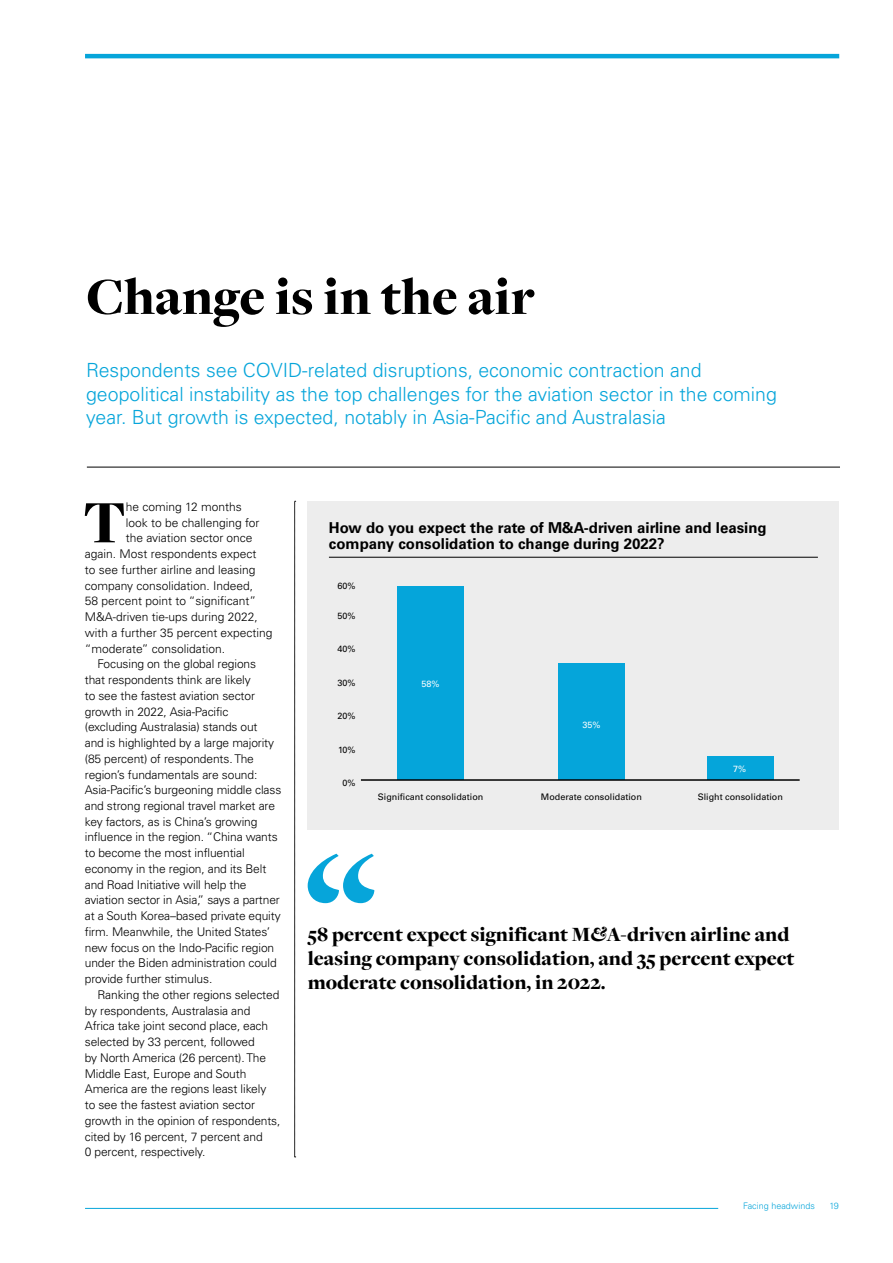
<style>
.page{position:relative;width:893px;height:1263px;background:#fff}
.page>*{position:absolute;margin:0;border:0;box-sizing:border-box;transform-origin:0 0}
.t1{font:900 62.4px "Freight Disp Pro";color:#000}
.t2{font:900 54px "Freight Disp Pro";color:#000}
.t3{font:900 21px/24px "Freight Disp Pro";color:#000}
.t4{font:300 19.5px/23.7px "Univers LT Pro 45";color:#06a5da}
.t5{font:700 15px/15.8px "Univers LT Pro 65";color:#000}
.t6{font:300 12px "Univers LT Pro 45";letter-spacing:-.01em;color:#000}
.t7{font:9px "Univers LT Pro 55 Roman";color:#000}
.t8{font:300 9px "Univers LT Pro 45";color:#06a5da}
.t9{font:9px "Univers LT Pro 55 Roman";color:#fff}
.s1{font-style:italic}
</style>
<div class="page">
<hr style="left:85px;top:1208px;width:633px;height:1px;background:#06a5da">
<hr style="left:85px;top:54px;width:754px;height:4px;background:#06a5da">
<hr style="left:87px;top:467px;width:753px;height:1px;background:#000">
<svg style="left:294px;top:501px;width:2px;height:657px"></svg>
<div style="left:308px;top:501px;width:531px;height:328px;background:#ededed"></div>
<hr style="left:329px;top:557px;width:489px;height:1px;background:#000">
<div style="left:397px;top:586px;width:67px;height:194px;background:#05a5da"></div>
<div style="left:558px;top:663px;width:67px;height:117px;background:#05a5da"></div>
<div style="left:707px;top:757px;width:67px;height:23px;background:#05a5da"></div>
<hr style="left:361px;top:779px;width:439px;height:2px;background:#000">
<svg style="left:308px;top:854px;width:66px;height:49px"></svg>
<h2 class="t2" style="left:86px;top:261px;width:450px">Change is in the air</h2>
<h3 class="t4" style="left:86px;top:358px;width:692px">Respondents see COVID-related disruptions, economic contraction and geopolitical instability as the top challenges for the aviation sector in the coming year. But growth is expected, notably in Asia-Pacific and Australasia</h3>
<h1 class="t1" style="left:83px;top:481px;width:44px">T</h1>
<p class="t6" style="left:126px;top:499px;width:118px">he coming 12 months</p>
<p class="t6" style="left:126px;top:515px;width:135px">look to be challenging for</p>
<p class="t6" style="left:126px;top:531px;width:128px">the aviation sector once</p>
<p class="t6" style="left:85px;top:546px;width:173px">again. Most respondents expect</p>
<p class="t6" style="left:85px;top:562px;width:172px">to see further airline and leasing</p>
<p class="t6" style="left:85px;top:578px;width:170px">company consolidation. Indeed,</p>
<p class="t6" style="left:85px;top:594px;width:173px">58 percent point to “significant”</p>
<p class="t6" style="left:85px;top:609px;width:175px">M&amp;A-driven tie-ups during 2022,</p>
<p class="t6" style="left:85px;top:625px;width:189px">with a further 35 percent expecting</p>
<p class="t6" style="left:85px;top:641px;width:142px">“moderate” consolidation.</p>
<p class="t6" style="left:98px;top:657px;width:160px">Focusing on the global regions</p>
<p class="t6" style="left:85px;top:672px;width:167px">that respondents think are likely</p>
<p class="t6" style="left:85px;top:688px;width:172px">to see the fastest aviation sector</p>
<p class="t6" style="left:85px;top:704px;width:145px">growth in 2022, Asia-Pacific</p>
<p class="t6" style="left:85px;top:720px;width:174px">(excluding Australasia) stands out</p>
<p class="t6" style="left:85px;top:735px;width:191px">and is highlighted by a large majority</p>
<p class="t6" style="left:85px;top:751px;width:171px">(85 percent) of respondents. The</p>
<p class="t6" style="left:85px;top:767px;width:174px">region’s fundamentals are sound:</p>
<p class="t6" style="left:85px;top:783px;width:198px">Asia-Pacific’s burgeoning middle class</p>
<p class="t6" style="left:85px;top:798px;width:192px">and strong regional travel market are</p>
<p class="t6" style="left:85px;top:814px;width:174px">key factors, as is China’s growing</p>
<p class="t6" style="left:85px;top:830px;width:194px">influence in the region. “China wants</p>
<p class="t6" style="left:85px;top:846px;width:161px">to become the most influential</p>
<p class="t6" style="left:85px;top:861px;width:183px">economy in the region, and its Belt</p>
<p class="t6" style="left:85px;top:877px;width:163px">and Road Initiative will help the</p>
<p class="t6" style="left:85px;top:893px;width:197px">aviation sector in Asia,” says a partner</p>
<p class="t6" style="left:85px;top:909px;width:197px">at a South Korea–based private equity</p>
<p class="t6" style="left:85px;top:924px;width:187px">firm. Meanwhile, the United States’</p>
<p class="t6" style="left:85px;top:940px;width:191px">new focus on the Indo-Pacific region</p>
<p class="t6" style="left:85px;top:956px;width:193px">under the Biden administration could</p>
<p class="t6" style="left:85px;top:972px;width:129px">provide further stimulus.</p>
<p class="t6" style="left:98px;top:987px;width:183px">Ranking the other regions selected</p>
<p class="t6" style="left:85px;top:1003px;width:167px">by respondents, Australasia and</p>
<p class="t6" style="left:85px;top:1019px;width:185px">Africa take joint second place, each</p>
<p class="t6" style="left:85px;top:1035px;width:172px">selected by 33 percent, followed</p>
<p class="t6" style="left:85px;top:1050px;width:183px">by North America (26 percent). The</p>
<p class="t6" style="left:85px;top:1066px;width:163px">Middle East, Europe and South</p>
<p class="t6" style="left:85px;top:1082px;width:183px">America are the regions least likely</p>
<p class="t6" style="left:85px;top:1097px;width:172px">to see the fastest aviation sector</p>
<p class="t6" style="left:85px;top:1113px;width:197px">growth in the opinion of respondents,</p>
<p class="t6" style="left:85px;top:1129px;width:179px">cited by 16 percent, 7 percent and</p>
<p class="t6" style="left:85px;top:1145px;width:122px">0 percent, respectively.</p>
<p class="t5" style="left:329px;top:520px;width:439px">How do you expect the rate of M&amp;A-driven airline and leasing company consolidation to change during 2022?</p>
<p class="t7" style="left:338px;top:580px;width:20px">60%</p>
<p class="t7" style="left:338px;top:610px;width:20px">50%</p>
<p class="t7" style="left:338px;top:644px;width:20px">40%</p>
<p class="t7" style="left:338px;top:677px;width:20px">30%</p>
<p class="t7" style="left:338px;top:711px;width:20px">20%</p>
<p class="t7" style="left:338px;top:744px;width:19px">10%</p>
<p class="t7" style="left:343px;top:777px;width:15px">0%</p>
<p class="t9" style="left:422px;top:678px;width:20px">58%</p>
<p class="t9" style="left:582px;top:719px;width:20px">35%</p>
<p class="t9" style="left:733px;top:763px;width:15px">7%</p>
<p class="t7" style="left:378px;top:791px;width:107px">Significant consolidation</p>
<p class="t7" style="left:541px;top:791px;width:103px">Moderate consolidation</p>
<p class="t7" style="left:698px;top:791px;width:87px">Slight consolidation</p>
<h3 class="t3" style="left:308px;top:922px;width:488px">58 percent expect significant M<span class="s1">&amp;</span>A-driven airline and leasing company consolidation, and 35 percent expect moderate consolidation, in 2022.</h3>
<p class="t8" style="left:743px;top:1200px;width:73px">Facing headwinds</p>
<p class="t8" style="left:829px;top:1200px;width:11px">19</p>
</div>
